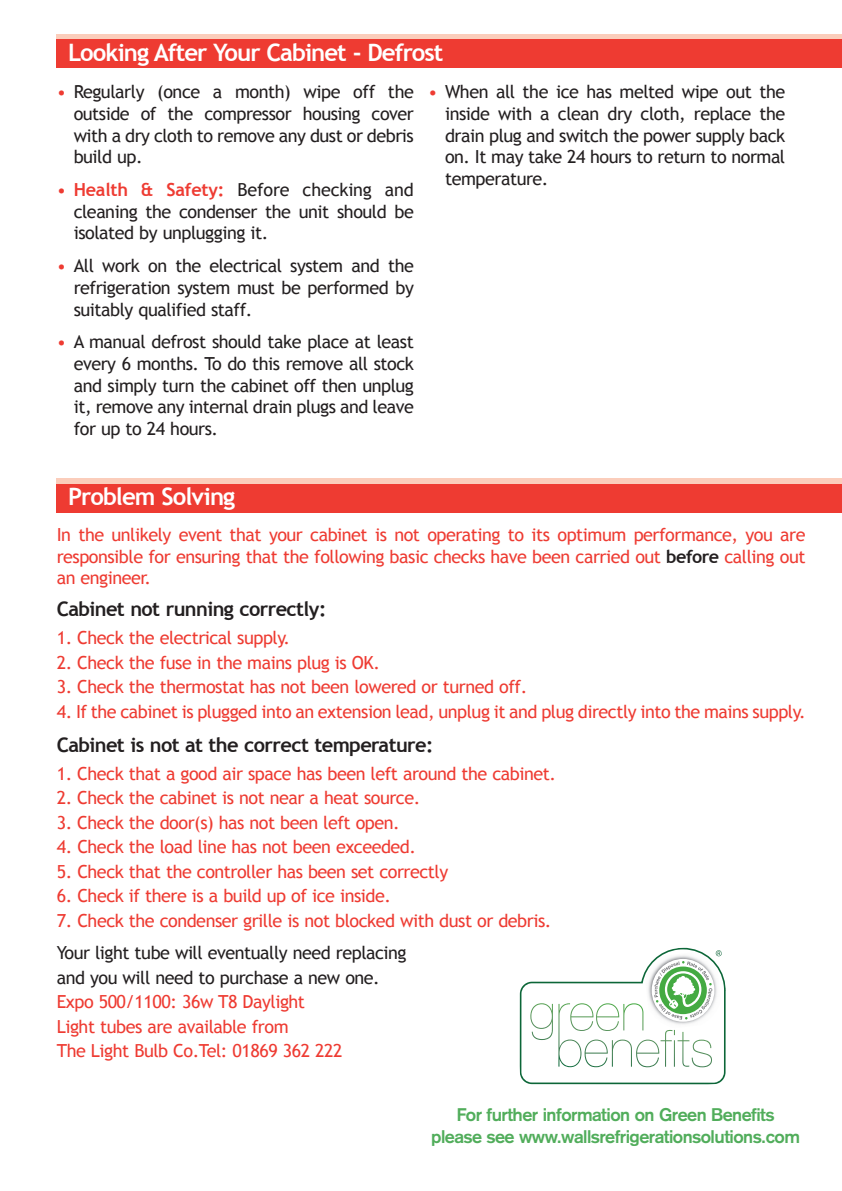
<style>
.page{position:relative;width:842px;height:1191px;background:#fff}
.page>*{position:absolute;margin:0;border:0;box-sizing:border-box;transform-origin:0 0}
.t1{font:700 24px "Trebuchet MS";letter-spacing:-.04em;color:#fff}
.t2{font:700 20px "Trebuchet MS";letter-spacing:-.03em;color:#231f20}
.t3{font:18px/21.6px "Trebuchet MS";letter-spacing:-.025em;color:#ee3b32;text-align:justify}
.t4{font:18px/21.6px "Trebuchet MS";letter-spacing:-.025em;color:#231f20;text-align:justify}
.t5{font:700 18px/22.2px "Akzidenz Grotesk";letter-spacing:-.03em;color:#51ad5b;text-align:center}
.s1{color:#ee3b32}
.s2{font-weight:700;color:#ee3b32}
.s3{font-weight:700;color:#231f20}
</style>
<div class="page">
<div style="left:57px;top:34px;width:785px;height:6px;background:#fbcdbb"></div>
<div style="left:57px;top:40px;width:785px;height:28px;background:#ee3b32"></div>
<div style="left:57px;top:478px;width:785px;height:6px;background:#fbcdbb"></div>
<div style="left:57px;top:484px;width:785px;height:28px;background:#ee3b32"></div>
<svg style="left:520px;top:947px;width:206px;height:137px"></svg>
<h1 class="t1" style="left:68px;top:38px;width:377px">Looking After Your Cabinet - Defrost</h1>
<p class="t4" style="left:74px;top:81px;width:342px;text-indent:-17px"><span class="s1">•</span> Regularly (once a month) wipe off the outside of the compressor housing cover with a dry cloth to remove any dust or debris build up.</p>
<p class="t4" style="left:74px;top:179px;width:342px;text-indent:-17px"><span class="s1">•</span> <span class="s2">Health &amp; Safety:</span> Before checking and cleaning the condenser the unit should be isolated by unplugging it.</p>
<p class="t4" style="left:74px;top:255px;width:342px;text-indent:-17px"><span class="s1">•</span> All work on the electrical system and the refrigeration system must be performed by suitably qualified staff.</p>
<p class="t4" style="left:74px;top:331px;width:342px;text-indent:-17px"><span class="s1">•</span> A manual defrost should take place at least every 6 months. To do this remove all stock and simply turn the cabinet off then unplug it, remove any internal drain plugs and leave for up to 24 hours.</p>
<p class="t4" style="left:445px;top:81px;width:342px;text-indent:-17px"><span class="s1">•</span> When all the ice has melted wipe out the inside with a clean dry cloth, replace the drain plug and switch the power supply back on. It may take 24 hours to return to normal temperature.</p>
<h1 class="t1" style="left:68px;top:483px;width:169px">Problem Solving</h1>
<p class="t3" style="left:57px;top:524px;width:750px">In the unlikely event that your cabinet is not operating to its optimum performance, you are responsible for ensuring that the following basic checks have been carried out <span class="s3">before</span> calling out an engineer.</p>
<p class="t2" style="left:57px;top:597px;width:271px">Cabinet not running correctly:</p>
<p class="t3" style="left:57px;top:627px;width:235px">1. Check the electrical supply.</p>
<p class="t3" style="left:57px;top:651px;width:325px">2. Check the fuse in the mains plug is OK.</p>
<p class="t3" style="left:57px;top:676px;width:472px">3. Check the thermostat has not been lowered or turned off.</p>
<p class="t3" style="left:57px;top:700px;width:750px">4. If the cabinet is plugged into an extension lead, unplug it and plug directly into the mains supply.</p>
<p class="t2" style="left:57px;top:733px;width:378px">Cabinet is not at the correct temperature:</p>
<p class="t3" style="left:57px;top:762px;width:501px">1. Check that a good air space has been left around the cabinet.</p>
<p class="t3" style="left:57px;top:787px;width:365px">2. Check the cabinet is not near a heat source.</p>
<p class="t3" style="left:57px;top:811px;width:345px">3. Check the door(s) has not been left open.</p>
<p class="t3" style="left:57px;top:836px;width:361px">4. Check the load line has not been exceeded.</p>
<p class="t3" style="left:57px;top:860px;width:393px">5. Check that the controller has been set correctly</p>
<p class="t3" style="left:57px;top:885px;width:336px">6. Check if there is a build up of ice inside.</p>
<p class="t3" style="left:57px;top:909px;width:496px">7. Check the condenser grille is not blocked with dust or debris.</p>
<p class="t4" style="left:57px;top:940px;width:351px;line-height:24.4px">Your light tube will eventually need replacing and you will need to purchase a new one.</p>
<p class="t3" style="left:57px;top:989px;width:287px;line-height:24.4px;text-align:left">Expo 500/1100: 36w T8 Daylight<br>Light tubes are available from<br>The Light Bulb Co.Tel: 01869 362 222</p>
<p class="t5" style="left:431px;top:1104px;width:370px">For further information on Green Benefits please see www.wallsrefrigerationsolutions.com</p>
</div>
